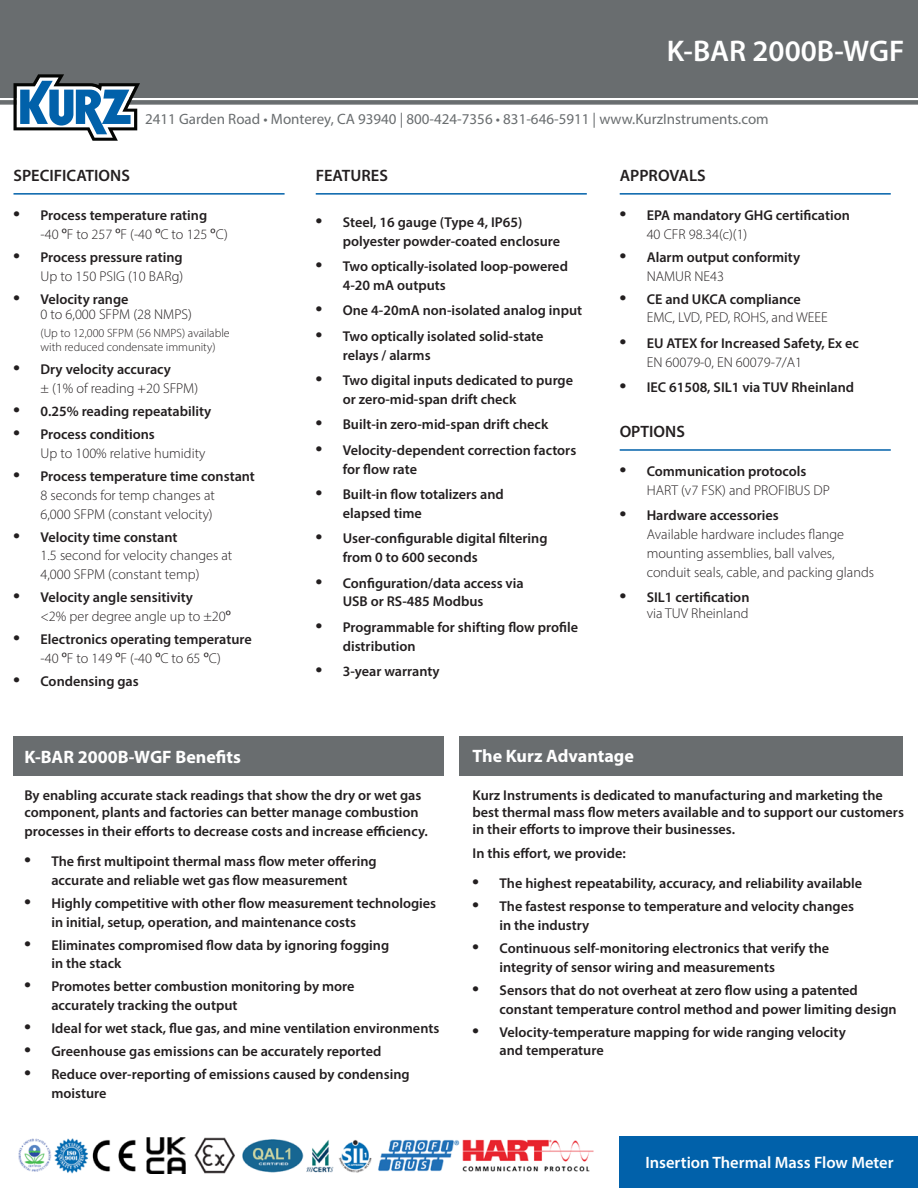
<style>
.page{position:relative;width:918px;height:1188px;background:#fff}
.page>*{position:absolute;margin:0;border:0;box-sizing:border-box;transform-origin:0 0}
.Header_productName_w{font:600 30px "Myriad Pro";color:#fff}
.Feature_heading_reve{font:700 18px "Myriad Pro";color:#fff}
.Feature_heading{font:600 16.5px "Myriad Pro";color:#231f20}
.t1{font:600 16.5px "Myriad Pro";color:#fff}
.t2{font:15px "Myriad Pro";color:#696d6f}
.Body_bold{font:600 14.25px/18.8px "Myriad Pro";color:#231f20}
.Feature_description{font:300 14.25px/18.8px "Myriad Pro";color:#231f20}
.Feature_description-2{font:300 12px/14.2px "Myriad Pro";color:#231f20}
.s1{font-family:"Arial";font-weight:700;font-size:18px}
.s2{font-weight:400}
</style>
<div class="page">
<div style="left:0;top:0;width:918px;height:97px;background:#696d6f"></div>
<div style="left:620px;top:1136px;width:298px;height:52px;background:#0161aa"></div>
<svg style="left:0;top:74px;width:918px;height:67px"></svg>
<div style="left:14px;top:736px;width:430px;height:40px;background:#696d6f"></div>
<div style="left:459px;top:736px;width:444px;height:40px;background:#696d6f"></div>
<hr style="left:14px;top:193px;width:271px;height:2px;background:#0161aa">
<hr style="left:316px;top:193px;width:271px;height:2px;background:#0161aa">
<hr style="left:620px;top:193px;width:271px;height:2px;background:#0161aa">
<hr style="left:620px;top:449px;width:271px;height:2px;background:#0161aa">
<img style="left:18px;top:1137px;width:576px;height:37px">
<p class="Header_productName_w" style="left:667px;top:32px;width:239px">K-BAR 2000B-WGF</p>
<p class="t2" style="left:145px;top:110px;width:625px">2411 Garden Road • Monterey, CA 93940 | 800-424-7356 • 831-646-5911 | www.KurzInstruments.com</p>
<p class="Feature_heading" style="left:14px;top:165px;width:118px">SPECIFICATIONS</p>
<p class="Body_bold" style="left:14px;top:206px;width:195px"><span class="s1">•</span> Process temperature rating</p>
<p class="Feature_description" style="left:40px;top:225px;width:189px">-40 <span class="s2">º</span>F to 257 <span class="s2">º</span>F (-40 <span class="s2">º</span>C to 125 <span class="s2">º</span>C)</p>
<p class="Body_bold" style="left:14px;top:247px;width:171px"><span class="s1">•</span> Process pressure rating</p>
<p class="Feature_description" style="left:40px;top:266px;width:144px">Up to 150 PSIG (10 BARg)</p>
<p class="Body_bold" style="left:14px;top:289px;width:117px"><span class="s1">•</span> Velocity range</p>
<p class="Feature_description" style="left:40px;top:305px;width:153px">0 to 6,000 SFPM (28 NMPS)</p>
<p class="Feature_description-2" style="left:40px;top:326px;width:191px">(Up to 12,000 SFPM (56 NMPS) available with reduced condensate immunity)</p>
<p class="Body_bold" style="left:14px;top:360px;width:159px"><span class="s1">•</span> Dry velocity accuracy</p>
<p class="Feature_description" style="left:40px;top:379px;width:159px">± (1% of reading +20 SFPM)</p>
<p class="Body_bold" style="left:14px;top:402px;width:199px"><span class="s1">•</span> 0.25% reading repeatability</p>
<p class="Body_bold" style="left:14px;top:425px;width:143px"><span class="s1">•</span> Process conditions</p>
<p class="Feature_description" style="left:40px;top:444px;width:167px">Up to 100% relative humidity</p>
<p class="Body_bold" style="left:14px;top:466px;width:243px"><span class="s1">•</span> Process temperature time constant</p>
<p class="Feature_description" style="left:40px;top:485px;width:176px">8 seconds for temp changes at</p>
<p class="Feature_description" style="left:40px;top:504px;width:174px">6,000 SFPM (constant velocity)</p>
<p class="Body_bold" style="left:14px;top:527px;width:166px"><span class="s1">•</span> Velocity time constant</p>
<p class="Feature_description" style="left:40px;top:546px;width:193px">1.5 second for velocity changes at</p>
<p class="Feature_description" style="left:40px;top:565px;width:161px">4,000 SFPM (constant temp)</p>
<p class="Body_bold" style="left:14px;top:588px;width:181px"><span class="s1">•</span> Velocity angle sensitivity</p>
<p class="Feature_description" style="left:40px;top:607px;width:192px">&lt;2% per degree angle up to ±20<span class="s2">º</span></p>
<p class="Body_bold" style="left:14px;top:629px;width:240px"><span class="s1">•</span> Electronics operating temperature</p>
<p class="Feature_description" style="left:40px;top:648px;width:182px">-40 <span class="s2">º</span>F to 149 <span class="s2">º</span>F (-40 <span class="s2">º</span>C to 65 <span class="s2">º</span>C)</p>
<p class="Body_bold" style="left:14px;top:671px;width:127px"><span class="s1">•</span> Condensing gas</p>
<p class="Feature_heading" style="left:316px;top:165px;width:74px">FEATURES</p>
<p class="Body_bold" style="left:343px;top:212px;width:219px;text-indent:-27px"><span class="s1">•</span> Steel, 16 gauge (Type 4, IP65) polyester powder‐coated enclosure</p>
<p class="Body_bold" style="left:343px;top:257px;width:227px;text-indent:-27px"><span class="s1">•</span> Two optically-isolated loop-powered<br>4-20 mA outputs</p>
<p class="Body_bold" style="left:316px;top:301px;width:268px"><span class="s1">•</span> One 4‐20mA non‐isolated analog input</p>
<p class="Body_bold" style="left:343px;top:326px;width:202px;text-indent:-27px"><span class="s1">•</span> Two optically isolated solid‐state relays / alarms</p>
<p class="Body_bold" style="left:343px;top:371px;width:232px;text-indent:-27px"><span class="s1">•</span> Two digital inputs dedicated to purge or zero‐mid‐span drift check</p>
<p class="Body_bold" style="left:316px;top:415px;width:234px"><span class="s1">•</span> Built-in zero-mid-span drift check</p>
<p class="Body_bold" style="left:343px;top:440px;width:235px;text-indent:-27px"><span class="s1">•</span> Velocity-dependent correction factors for flow rate</p>
<p class="Body_bold" style="left:343px;top:485px;width:163px;text-indent:-27px"><span class="s1">•</span> Built-in flow totalizers and elapsed time</p>
<p class="Body_bold" style="left:343px;top:529px;width:206px;text-indent:-27px"><span class="s1">•</span> User‐configurable digital filtering from 0 to 600 seconds</p>
<p class="Body_bold" style="left:343px;top:573px;width:183px;text-indent:-27px"><span class="s1">•</span> Configuration/data access via<br>USB or RS-485 Modbus</p>
<p class="Body_bold" style="left:343px;top:617px;width:237px;text-indent:-27px"><span class="s1">•</span> Programmable for shifting flow profile distribution</p>
<p class="Body_bold" style="left:316px;top:662px;width:126px"><span class="s1">•</span> 3-year warranty</p>
<p class="Feature_heading" style="left:620px;top:165px;width:88px">APPROVALS</p>
<p class="Body_bold" style="left:620px;top:206px;width:232px"><span class="s1">•</span> EPA mandatory GHG certification</p>
<p class="Feature_description" style="left:647px;top:225px;width:102px">40 CFR 98.34(c)(1)</p>
<p class="Body_bold" style="left:620px;top:247px;width:182px"><span class="s1">•</span> Alarm output conformity</p>
<p class="Feature_description" style="left:647px;top:266px;width:79px">NAMUR NE43</p>
<p class="Body_bold" style="left:620px;top:289px;width:183px"><span class="s1">•</span> CE and UKCA compliance</p>
<p class="Feature_description" style="left:647px;top:308px;width:183px">EMC, LVD, PED, ROHS, and WEEE</p>
<p class="Body_bold" style="left:620px;top:333px;width:241px"><span class="s1">•</span> EU ATEX for Increased Safety, Ex ec</p>
<p class="Feature_description" style="left:647px;top:352px;width:157px">EN 60079-0, EN 60079-7/A1</p>
<p class="Body_bold" style="left:620px;top:378px;width:236px"><span class="s1">•</span> IEC 61508, SIL1 via TUV Rheinland</p>
<p class="Feature_heading" style="left:620px;top:421px;width:67px">OPTIONS</p>
<p class="Body_bold" style="left:620px;top:462px;width:188px"><span class="s1">•</span> Communication protocols</p>
<p class="Feature_description" style="left:647px;top:481px;width:185px">HART (v7 FSK) and PROFIBUS DP</p>
<p class="Body_bold" style="left:620px;top:506px;width:161px"><span class="s1">•</span> Hardware accessories</p>
<p class="Feature_description" style="left:647px;top:525px;width:229px">Available hardware includes flange mounting assemblies, ball valves, conduit seals, cable, and packing glands</p>
<p class="Body_bold" style="left:620px;top:588px;width:131px"><span class="s1">•</span> SIL1 certification</p>
<p class="Feature_description" style="left:647px;top:604px;width:103px">via TUV Rheinland</p>
<p class="Feature_heading_reve" style="left:24px;top:746px;width:218px">K-BAR 2000B-WGF Benefits</p>
<p class="Feature_heading_reve" style="left:473px;top:744px;width:163px">The Kurz Advantage</p>
<p class="Body_bold" style="left:24px;top:787px;width:399px;line-height:17.1px">By enabling accurate stack readings that show the dry or wet gas component, plants and factories can better manage combustion</p>
<p class="Body_bold" style="left:24px;top:822px;width:405px">processes in their efforts to decrease costs and increase efficiency.</p>
<p class="Body_bold" style="left:24px;top:851px;width:354px;text-align:center"><span class="s1">•</span> The first multipoint thermal mass flow meter offering accurate and reliable wet gas flow measurement</p>
<p class="Body_bold" style="left:51px;top:893px;width:386px;text-indent:-27px"><span class="s1">•</span> Highly competitive with other flow measurement technologies in initial, setup, operation, and maintenance costs</p>
<p class="Body_bold" style="left:51px;top:935px;width:339px;text-indent:-27px"><span class="s1">•</span> Eliminates compromised flow data by ignoring fogging in the stack</p>
<p class="Body_bold" style="left:51px;top:977px;width:305px;text-indent:-27px"><span class="s1">•</span> Promotes better combustion monitoring by more accurately tracking the output</p>
<p class="Body_bold" style="left:24px;top:1019px;width:416px"><span class="s1">•</span> Ideal for wet stack, flue gas, and mine ventilation environments</p>
<p class="Body_bold" style="left:24px;top:1042px;width:358px"><span class="s1">•</span> Greenhouse gas emissions can be accurately reported</p>
<p class="Body_bold" style="left:51px;top:1065px;width:360px;text-indent:-27px"><span class="s1">•</span> Reduce over-reporting of emissions caused by condensing moisture</p>
<p class="Body_bold" style="left:473px;top:787px;width:433px;line-height:17.1px">Kurz Instruments is dedicated to manufacturing and marketing the best thermal mass flow meters available and to support our customers in their efforts to improve their businesses.</p>
<p class="Body_bold" style="left:473px;top:844px;width:155px">In this effort, we provide:</p>
<p class="Body_bold" style="left:473px;top:874px;width:391px"><span class="s1">•</span> The highest repeatability, accuracy, and reliability available</p>
<p class="Body_bold" style="left:500px;top:897px;width:356px;text-indent:-27px"><span class="s1">•</span> The fastest response to temperature and velocity changes in the industry</p>
<p class="Body_bold" style="left:500px;top:939px;width:331px;text-indent:-27px"><span class="s1">•</span> Continuous self-monitoring electronics that verify the integrity of sensor wiring and measurements</p>
<p class="Body_bold" style="left:500px;top:980px;width:399px;text-indent:-27px"><span class="s1">•</span> Sensors that do not overheat at zero flow using a patented constant temperature control method and power limiting design</p>
<p class="Body_bold" style="left:500px;top:1022px;width:348px;text-indent:-27px"><span class="s1">•</span> Velocity-temperature mapping for wide ranging velocity and temperature</p>
<p class="t1" style="left:645px;top:1152px;width:250px">Insertion Thermal Mass Flow Meter</p>
</div>
